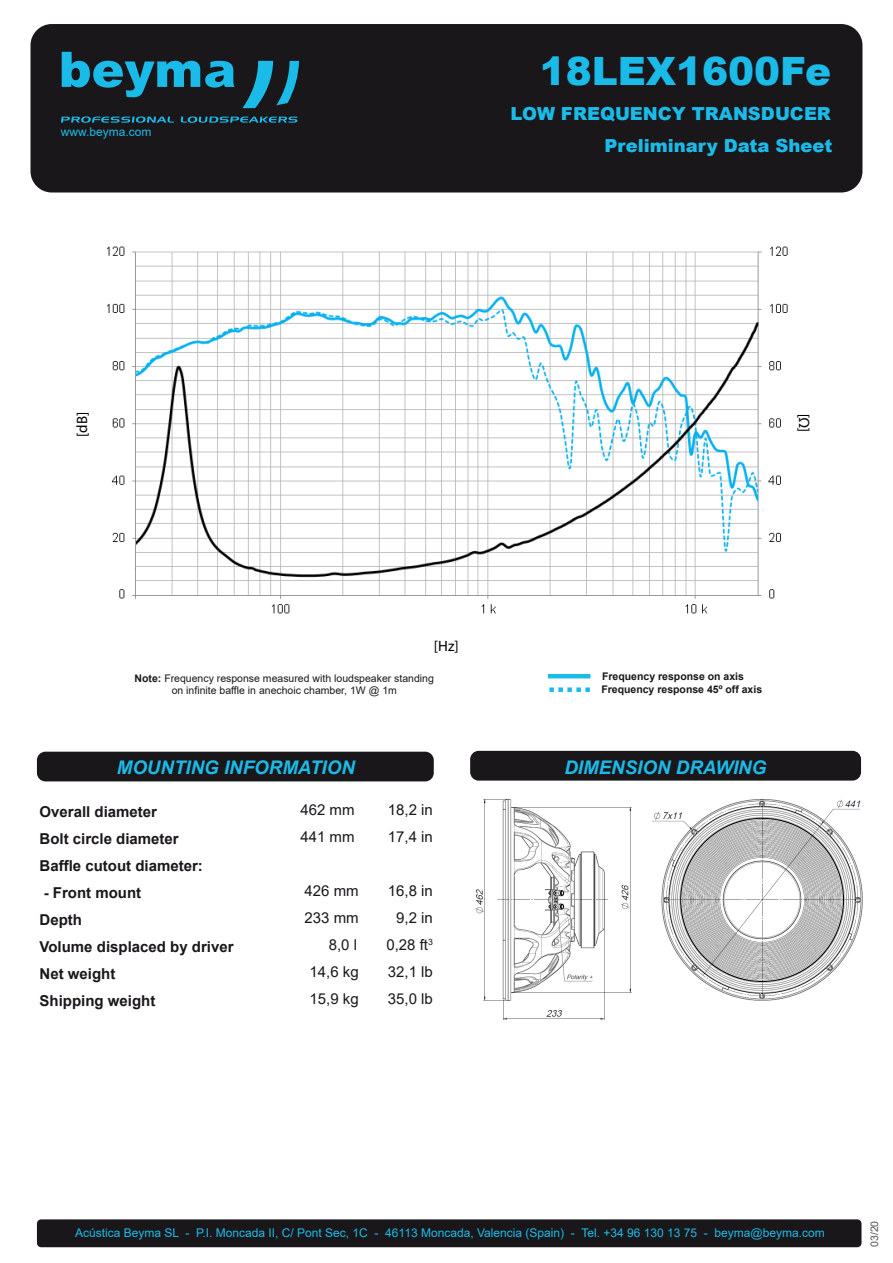
<style>
.page{position:relative;width:893px;height:1263px;background:#fff}
.page>*{position:absolute;margin:0;border:0;box-sizing:border-box;transform-origin:0 0}
.t1{font:900 39px "Arial";color:#1bbbe9}
.t2{font:italic 700 18.75px "Arial";color:#1bbbe9}
.t3{font:900 18px "Arial";color:#1bbbe9}
.t4{font:700 15px/27px "Arial";color:#1a171b}
.t5{font:15px "Arial";color:#1a171b}
.t6{font:15px "Myriad Pro";color:#000}
.t7{font:12px "Arial";color:#1bbbe9}
.t8{font:10.5px/12.6px "Arial";color:#1a171b;text-align:center}
.t9{font:700 10.5px/12.6px "Arial";color:#1a171b}
.s1{font-weight:700}
</style>
<div class="page">
<div style="left:31px;top:24px;width:831px;height:168px;background:#1a171b;border-radius:21px"></div>
<svg style="left:61px;top:52px;width:238px;height:71px"></svg>
<div style="left:470px;top:751px;width:391px;height:30px;background:#1a171b;border-radius:9px"></div>
<div style="left:37px;top:1219px;width:824px;height:28px;background:#1a171b;border-radius:4px"></div>
<img style="left:475px;top:799px;width:388px;height:221px">
<img style="left:107px;top:246px;width:681px;height:368px">
<div style="left:37px;top:752px;width:397px;height:29px;background:#1a171b;border-radius:9px"></div>
<hr style="left:548px;top:674px;width:42px;height:4px;background:#1bbbe9">
<svg style="left:549px;top:687px;width:41px;height:5px"></svg>
<p class="t7" style="left:61px;top:124px;width:92px">www.beyma.com</p>
<h1 class="t1" style="left:540px;top:43px;width:293px">18LEX1600Fe</h1>
<h3 class="t3" style="left:511px;top:101px;width:322px">LOW FREQUENCY TRANSDUCER</h3>
<h3 class="t3" style="left:604px;top:132px;width:230px">Preliminary Data Sheet</h3>
<p class="t6" style="left:73px;top:437px;width:27px;rotate:-90deg">[dB]</p>
<p class="t6" style="left:434px;top:637px;width:26px">[Hz]</p>
<p class="t8" style="left:135px;top:671px;width:301px"><span class="s1">Note:</span> Frequency response measured with loudspeaker standing on infinite baffle in anechoic chamber, 1W @ 1m</p>
<p class="t9" style="left:601px;top:670px;width:162px">Frequency response on axis<br>Frequency response 45º off axis</p>
<h2 class="t2" style="left:117px;top:755px;width:240px">MOUNTING INFORMATION</h2>
<h2 class="t2" style="left:564px;top:755px;width:204px">DIMENSION DRAWING</h2>
<p class="t4" style="left:40px;top:798px;width:165px">Overall diameter<br>Bolt circle diameter<br>Baffle cutout diameter:</p>
<p class="t4" style="left:40px;top:879px;width:195px">- Front mount<br>Depth<br>Volume displaced by driver<br>Net weight<br>Shipping weight</p>
<p class="t5" style="left:300px;top:799px;width:56px">462 mm</p>
<p class="t5" style="left:388px;top:799px;width:47px">18,2 in</p>
<p class="t5" style="left:300px;top:826px;width:56px">441 mm</p>
<p class="t5" style="left:388px;top:826px;width:47px">17,4 in</p>
<p class="t5" style="left:304px;top:880px;width:56px">426 mm</p>
<p class="t5" style="left:388px;top:880px;width:47px">16,8 in</p>
<p class="t5" style="left:304px;top:907px;width:56px">233 mm</p>
<p class="t5" style="left:396px;top:907px;width:38px">9,2 in</p>
<p class="t5" style="left:329px;top:934px;width:30px">8,0 l</p>
<p class="t5" style="left:386px;top:934px;width:48px">0,28 ft<sup>3</sup></p>
<p class="t5" style="left:309px;top:961px;width:51px">14,6 kg</p>
<p class="t5" style="left:388px;top:961px;width:47px">32,1 lb</p>
<p class="t5" style="left:309px;top:988px;width:51px">15,9 kg</p>
<p class="t5" style="left:388px;top:988px;width:47px">35,0 lb</p>
<p class="t7" style="left:75px;top:1224px;width:751px">Acústica Beyma SL - P.I. Moncada II, C/ Pont Sec, 1C - 46113 Moncada, Valencia (Spain) - Tel. +34 96 130 13 75 - beyma@beyma.com</p>
<p class="t8" style="left:868px;top:1247px;width:28px;rotate:-90deg">03/20</p>
</div>
